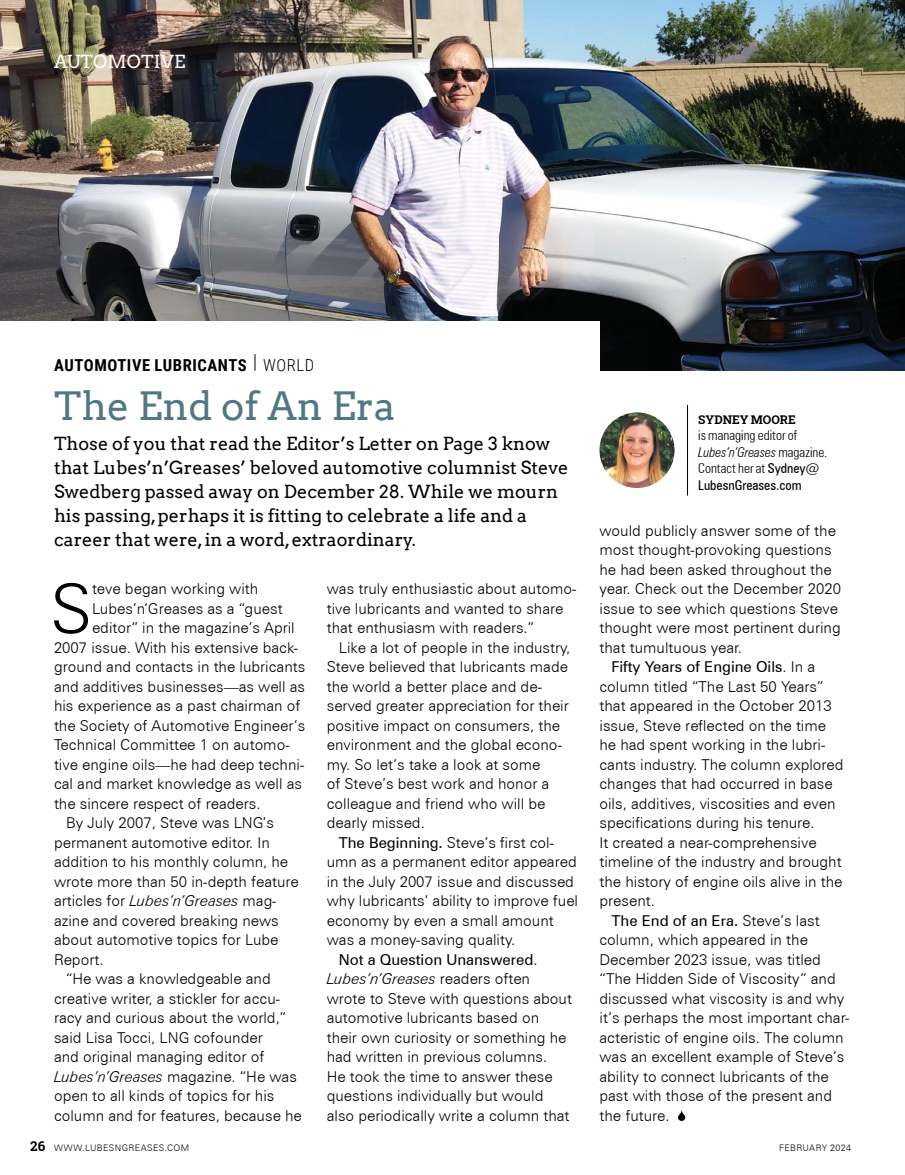
<style>
.page{position:relative;width:905px;height:1175px;background:#fff}
.page>*{position:absolute;margin:0;border:0;box-sizing:border-box;transform-origin:0 0}
.LNG2020_-_Bodydrop{font:300 69.15px "Zurich BT";color:#000}
.LNG2020_-_DepHead{font:39px "Arvo";color:#517882}
.LNG2020_-_Lede{font:18px/24px "Arvo";color:#000}
.LNG2020_-_RunDepHead{font:18px "Arvo";letter-spacing:.01em;color:#fff}
.LNG2020_-_DepHead-2{font:700 16.5px "Roboto Condensed";letter-spacing:.035em;color:#000}
.LNG2020_-_Body{font:300 15px/19.5px "Zurich BT";color:#000}
.LNG2020_-_Bodydrop-2{font:300 15px "Zurich BT";color:#000}
.LNG2020_-_AuthorName{font:300 condensed 13.5px/16.5px "Zurich BT";color:#000}
.LNG2020_-_AuthorName-2{font:700 12px "Roboto Slab";color:#000}
.t1{font:300 9px "Zurich BT";letter-spacing:.04em;color:#000}
.s1{font-weight:300}
.s2{font-weight:400}
.s3{font-style:italic}
.s4{font-family:"Roboto Slab";font-weight:700;font-size:13.5px}
</style>
<div class="page">
<img style="left:0;top:0;width:904px;height:371px">
<div style="left:0;top:321px;width:599px;height:254px;background:#fff"></div>
<svg style="left:255px;top:354px;width:1px;height:17px"></svg>
<svg style="left:678px;top:1110px;width:7px;height:11px"></svg>
<img style="left:599px;top:412px;width:75px;height:76px;border-radius:38px">
<hr style="left:687px;top:405px;width:1px;height:90px;background:#000">
<p class="LNG2020_-_RunDepHead" style="left:54px;top:50px;width:133px">AUTOMOTIVE</p>
<p class="LNG2020_-_DepHead-2" style="left:54px;top:353px;width:261px">AUTOMOTIVE LUBRICANTS <span class="s1">WORLD</span></p>
<p class="LNG2020_-_DepHead" style="left:54px;top:382px;width:343px">The End of An Era</p>
<p class="LNG2020_-_Lede" style="left:54px;top:432px;width:516px">Those of you that read the Editor’s Letter on Page 3 know that Lubes’n’Greases’ beloved automotive columnist Steve Swedberg passed away on December 28. While we mourn his passing, perhaps it is fitting to celebrate a life and a career that were, in a word, extraordinary.</p>
<p class="LNG2020_-_Body" style="left:327px;top:579px;width:251px">was truly enthusiastic about automo&shy;tive lubricants and wanted to share that enthusiasm with readers.”</p>
<p class="LNG2020_-_Body" style="left:327px;top:637px;width:245px;text-indent:12px">Like a lot of people in the industry,<br>Steve believed that lubricants made the world a better place and de&shy;served greater appreciation for their positive impact on consumers, the environment and the global econo&shy;my. So let’s take a look at some<br>of Steve’s best work and honor a colleague and friend who will be dearly missed.</p>
<p class="LNG2020_-_Body" style="left:327px;top:832px;width:253px;text-indent:12px"><span class="s2">The Beginning.</span> Steve’s first col&shy;umn as a permanent editor appeared in the July 2007 issue and discussed why lubricants’ ability to improve fuel economy by even a small amount was a money-saving quality.</p>
<p class="LNG2020_-_Body" style="left:327px;top:949px;width:247px;text-indent:12px"><span class="s2">Not a Question Unanswered</span>.<br><span class="s3">Lubes’n’Greases</span> readers often wrote to Steve with questions about automotive lubricants based on their own curiosity or something he had written in previous columns.<br>He took the time to answer these questions individually but would also periodically write a column that</p>
<p class="LNG2020_-_Bodydrop" style="left:50px;top:566px;width:43px">S</p>
<p class="LNG2020_-_Bodydrop-2" style="left:92px;top:580px;width:168px">teve began working with</p>
<p class="LNG2020_-_Bodydrop-2" style="left:92px;top:599px;width:192px">Lubes’n’Greases as a “guest</p>
<p class="LNG2020_-_Bodydrop-2" style="left:92px;top:619px;width:204px">editor” in the magazine’s April</p>
<p class="LNG2020_-_Bodydrop-2" style="left:54px;top:638px;width:245px">2007 issue. With his extensive back-</p>
<p class="LNG2020_-_Bodydrop-2" style="left:54px;top:658px;width:253px">ground and contacts in the lubricants</p>
<p class="LNG2020_-_Bodydrop-2" style="left:54px;top:677px;width:252px">and additives businesses—as well as</p>
<p class="LNG2020_-_Bodydrop-2" style="left:54px;top:697px;width:248px">his experience as a past chairman of</p>
<p class="LNG2020_-_Bodydrop-2" style="left:54px;top:716px;width:253px">the Society of Automotive Engineer’s</p>
<p class="LNG2020_-_Bodydrop-2" style="left:54px;top:736px;width:237px">Technical Committee 1 on automo-</p>
<p class="LNG2020_-_Bodydrop-2" style="left:54px;top:755px;width:252px">tive engine oils—he had deep techni-</p>
<p class="LNG2020_-_Bodydrop-2" style="left:54px;top:775px;width:249px">cal and market knowledge as well as</p>
<p class="LNG2020_-_Bodydrop-2" style="left:54px;top:794px;width:208px">the sincere respect of readers.</p>
<p class="LNG2020_-_Body" style="left:54px;top:813px;width:246px;text-indent:12px">By July 2007, Steve was LNG’s permanent automotive editor. In addition to his monthly column, he wrote more than 50 in-depth feature articles for <span class="s3">Lubes’n’Greases</span> mag&shy;azine and covered breaking news about automotive topics for Lube<br>Report.</p>
<p class="LNG2020_-_Body" style="left:54px;top:969px;width:249px;text-indent:12px">“He was a knowledgeable and creative writer, a stickler for accu&shy;racy and curious about the world,” said Lisa Tocci, LNG cofounder<br>and original managing editor of <span class="s3">Lubes’n’Greases</span> magazine. “He was open to all kinds of topics for his column and for features, because he</p>
<p class="LNG2020_-_AuthorName-2" style="left:698px;top:411px;width:99px">SYDNEY MOORE</p>
<p class="LNG2020_-_AuthorName" style="left:698px;top:427px;width:131px">is managing editor of<br><span class="s3">Lubes’n’Greases</span> magazine.<br>Contact her at <span class="s2">Sydney@<br>LubesnGreases.com</span></p>
<p class="LNG2020_-_Body" style="left:599px;top:520px;width:243px">would publicly answer some of the most thought-provoking questions he had been asked throughout the year. Check out the December 2020 issue to see which questions Steve thought were most pertinent during that tumultuous year.</p>
<p class="LNG2020_-_Body" style="left:599px;top:657px;width:245px;text-indent:12px"><span class="s2">Fifty Years of Engine Oils</span>. In a column titled “The Last 50 Years” that appeared in the October 2013 issue, Steve reflected on the time he had spent working in the lubri&shy;cants industry. The column explored changes that had occurred in base oils, additives, viscosities and even specifications during his tenure.<br>It created a near-comprehensive timeline of the industry and brought the history of engine oils alive in the present.</p>
<p class="LNG2020_-_Body" style="left:599px;top:910px;width:251px;text-indent:12px"><span class="s2">The End of an Era.</span> Steve’s last column, which appeared in the<br>December 2023 issue, was titled “The Hidden Side of Viscosity” and discussed what viscosity is and why it’s perhaps the most important char&shy;acteristic of engine oils. The column was an excellent example of Steve’s ability to connect lubricants of the past with those of the present and the future.</p>
<p class="t1" style="left:30px;top:1142px;width:161px"><span class="s4">26</span> WWW.LUBESNGREASES.COM</p>
<p class="t1" style="left:779px;top:1142px;width:73px">FEBRUARY 2024</p>
</div>
